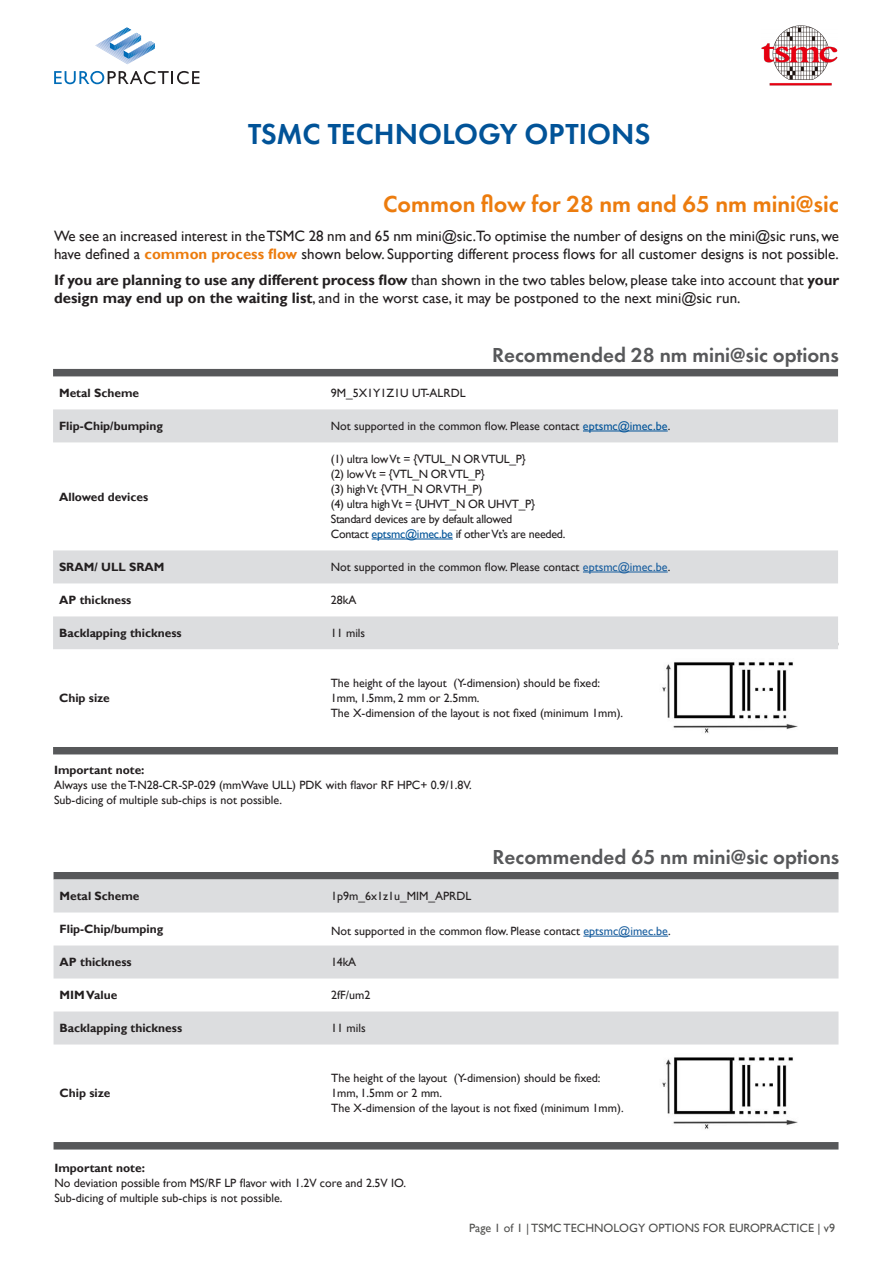
<style>
.page{position:relative;width:893px;height:1263px;background:#fff}
.page>*{position:absolute;margin:0;border:0;box-sizing:border-box;transform-origin:0 0}
.t1{font:600 30px "Futura PT";color:#015398}
.t2{font:600 24px "Futura PT";color:#ec7c0e}
.t3{font:600 21px "Futura PT";color:#57585a}
.t4{font:15px/18px "Gill Sans";color:#231f20}
.t5{font:12px/15px "Gill Sans";color:#231f20}
.t6{font:700 12px "Gill Sans";color:#231f20}
.t7{font:12px/15px "Gill Sans";letter-spacing:-.02em;color:#231f20}
.t8{font:12px "Gill Sans";color:#51514f}
.s1{font-weight:700;color:#ec7c0e}
.s2{font-weight:700}
.s3{color:#015398}
.s4{color:#175d9e}
</style>
<div class="page">
<svg style="left:53px;top:369px;width:785px;height:385px"></svg>
<svg style="left:53px;top:409px;width:785px;height:240px"></svg>
<svg style="left:53px;top:649px;width:785px;height:98px"></svg>
<hr style="left:583px;top:431px;width:85px;height:1px;background:#015398">
<hr style="left:372px;top:539px;width:81px;height:1px;background:#015398">
<hr style="left:583px;top:572px;width:85px;height:1px;background:#175d9e">
<svg style="left:54px;top:71px;width:146px;height:13px"></svg>
<svg style="left:95px;top:27px;width:60px;height:37px"></svg>
<img style="left:761px;top:25px;width:76px;height:60px">
<svg style="left:54px;top:872px;width:784px;height:277px"></svg>
<svg style="left:54px;top:879px;width:784px;height:165px;fill:#dcdddf"></svg>
<hr style="left:583px;top:936px;width:85px;height:1px;background:#175d9e">
<img style="left:655px;top:1049px;width:158px;height:83px">
<img style="left:655px;top:654px;width:158px;height:83px">
<h1 class="t1" style="left:248px;top:115px;width:404px">TSMC TECHNOLOGY OPTIONS</h1>
<h2 class="t2" style="left:383px;top:188px;width:457px">Common flow for 28 nm and 65 nm mini@sic</h2>
<p class="t4" style="left:54px;top:227px;width:786px">We see an increased interest in the TSMC 28 nm and 65 nm mini@sic.To optimise the number of designs on the mini@sic runs, we have defined a <span class="s1">common process flow</span> shown below. Supporting different process flows for all customer designs is not possible.</p>
<p class="t4" style="left:54px;top:271px;width:786px"><span class="s2">If you are planning to use any different process flow</span> than shown in the two tables below, please take into account that <span class="s2">your design may end up on the waiting list</span>, and in the worst case, it may be postponed to the next mini@sic run.</p>
<h3 class="t3" style="left:492px;top:341px;width:348px">Recommended 28 nm mini@sic options</h3>
<p class="t6" style="left:59px;top:386px;width:82px">Metal Scheme</p>
<p class="t5" style="left:331px;top:386px;width:136px">9M_5X1Y1Z1U UT-ALRDL</p>
<p class="t6" style="left:59px;top:419px;width:105px">Flip-Chip/bumping</p>
<p class="t5" style="left:331px;top:419px;width:341px">Not supported in the common flow. Please contact <span class="s3">eptsmc@imec.be</span>.</p>
<p class="t6" style="left:59px;top:489px;width:91px">Allowed devices</p>
<p class="t7" style="left:331px;top:452px;width:236px">(1) ultra low Vt = {VTUL_N OR VTUL_P}<br>(2) low Vt = {VTL_N OR VTL_P}<br>(3) high Vt {VTH_N OR VTH_P)<br>(4) ultra high Vt = {UHVT_N OR UHVT_P} Standard devices are by default allowed<br>Contact <span class="s3">eptsmc@imec.be</span> if other Vt’s are needed.</p>
<p class="t6" style="left:59px;top:560px;width:107px">SRAM/ ULL SRAM</p>
<p class="t5" style="left:331px;top:560px;width:341px">Not supported in the common flow. Please contact <span class="s4">eptsmc@imec.be</span>.</p>
<p class="t6" style="left:59px;top:593px;width:74px">AP thickness</p>
<p class="t5" style="left:331px;top:593px;width:27px">28kA</p>
<p class="t6" style="left:59px;top:626px;width:124px">Backlapping thickness</p>
<p class="t5" style="left:331px;top:626px;width:36px">11 mils</p>
<p class="t6" style="left:59px;top:691px;width:52px">Chip size</p>
<p class="t5" style="left:331px;top:676px;width:294px">The height of the layout (Y-dimension) should be fixed:<br>1mm, 1.5mm, 2 mm or 2.5mm.<br>The X-dimension of the layout is not fixed (minimum 1mm).</p>
<p class="t6" style="left:54px;top:763px;width:92px">Important note:</p>
<p class="t5" style="left:54px;top:778px;width:419px">Always use the T-N28-CR-SP-029 (mmWave ULL) PDK with flavor RF HPC+ 0.9/1.8V.<br>Sub-dicing of multiple sub-chips is not possible.</p>
<h3 class="t3" style="left:493px;top:844px;width:348px">Recommended 65 nm mini@sic options</h3>
<p class="t6" style="left:60px;top:889px;width:82px">Metal Scheme</p>
<p class="t5" style="left:331px;top:889px;width:142px">1p9m_6x1z1u_MIM_APRDL</p>
<p class="t6" style="left:60px;top:922px;width:105px">Flip-Chip/bumping</p>
<p class="t5" style="left:331px;top:924px;width:341px">Not supported in the common flow. Please contact <span class="s4">eptsmc@imec.be</span>.</p>
<p class="t6" style="left:60px;top:955px;width:74px">AP thickness</p>
<p class="t5" style="left:331px;top:955px;width:27px">14kA</p>
<p class="t6" style="left:60px;top:988px;width:59px">MIM Value</p>
<p class="t5" style="left:331px;top:988px;width:41px">2fF/um2</p>
<p class="t6" style="left:60px;top:1021px;width:124px">Backlapping thickness</p>
<p class="t5" style="left:331px;top:1021px;width:36px">11 mils</p>
<p class="t6" style="left:60px;top:1086px;width:52px">Chip size</p>
<p class="t5" style="left:331px;top:1071px;width:294px">The height of the layout (Y-dimension) should be fixed:<br>1mm, 1.5mm or 2 mm.<br>The X-dimension of the layout is not fixed (minimum 1mm).</p>
<p class="t6" style="left:54px;top:1160px;width:92px">Important note:</p>
<p class="t5" style="left:54px;top:1175px;width:353px">No deviation possible from MS/RF LP flavor with 1.2V core and 2.5V IO.<br>Sub-dicing of multiple sub-chips is not possible.</p>
<p class="t8" style="left:469px;top:1220px;width:367px">Page 1 of 1 | TSMC TECHNOLOGY OPTIONS FOR EUROPRACTICE | v9</p>
</div>
